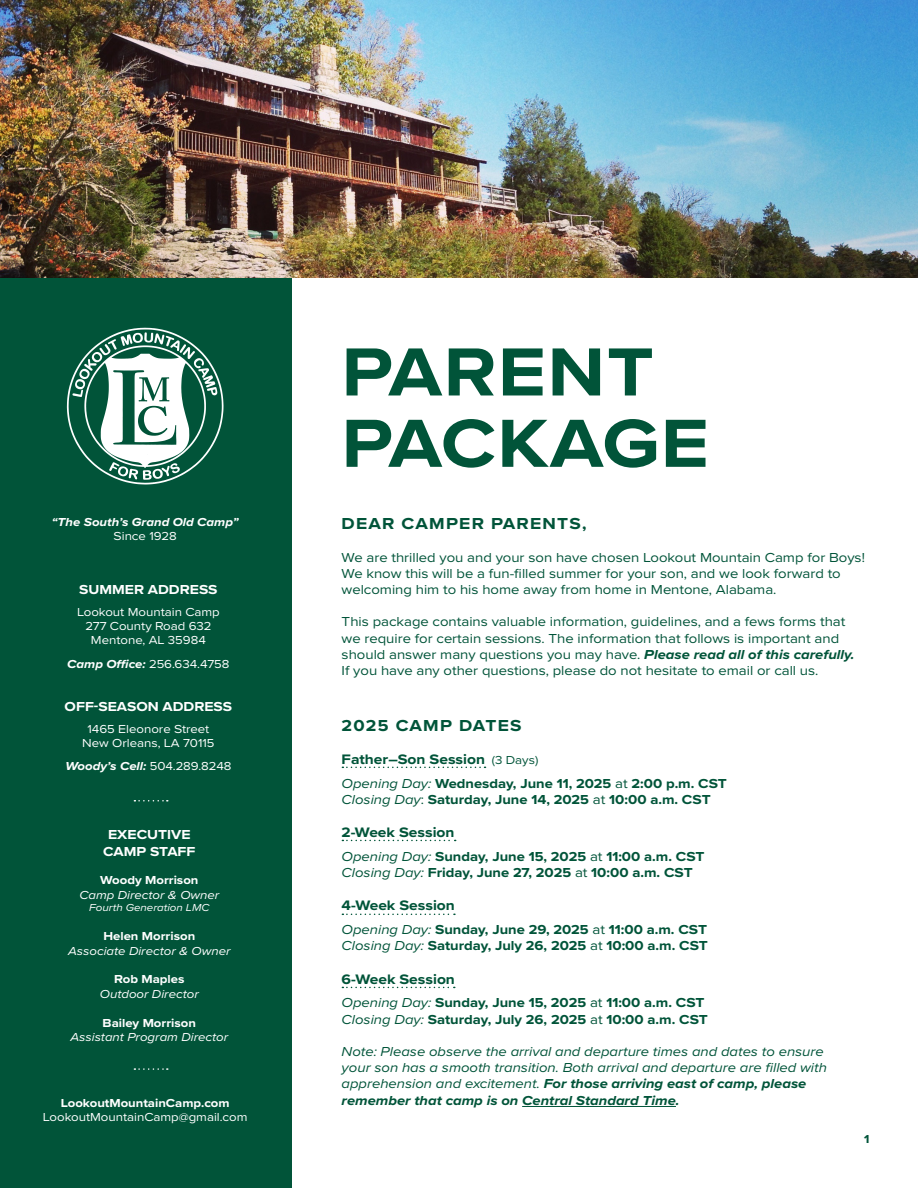
<style>
.page{position:relative;width:918px;height:1188px;background:#fff}
.page>*{position:absolute;margin:0;border:0;box-sizing:border-box;transform-origin:0 0}
.t1{font:700 70.5px/71.4px "Proxima Nova Wide";letter-spacing:.025em;color:#015439}
.t2{font:700 16.5px "Proxima Nova Wide";letter-spacing:.075em;color:#015439}
.t3{font:700 14.25px "Proxima Nova Wide";color:#015439}
.t4{font:13.5px/16.2px "Proxima Nova Wide";color:#015439}
.t5{font:700 13.5px/16.2px "Proxima Nova Wide";color:#015439}
.t6{font:italic 13.5px/16.2px "Proxima Nova Wide";color:#015439}
.t7{font:700 13.5px/16.2px "Proxima Nova Wide";color:#fff;text-align:center}
.t8{font:12px/14.4px "Proxima Nova Wide";color:#fff;text-align:center}
.t9{font:italic 12px "Proxima Nova Wide";color:#fff}
.t10{font:700 12px "Proxima Nova Wide";color:#fff}
.t11{font:italic 700 12px "Proxima Nova Wide";color:#fff}
.t12{font:700 12px "Proxima Nova Wide";color:#015439}
.t13{font:italic 10.5px "Proxima Nova Wide";color:#fff}
.s1{font-weight:700;font-style:italic}
.s2{font-weight:400;font-style:normal}
.s3{font-weight:400;font-size:12px}
.s4{font-weight:400;font-style:italic}
.s5{font-weight:400}
.s6{font-weight:700}
</style>
<div class="page">
<div style="left:0;top:278px;width:291px;height:910px;background:#015439"></div>
<svg style="left:67px;top:328px;width:157px;height:157px"></svg>
<hr style="left:522px;top:1106px;width:154px;height:1px;background:#015439">
<svg style="left:342px;top:767px;width:144px;height:1px"></svg>
<svg style="left:342px;top:840px;width:114px;height:1px"></svg>
<svg style="left:342px;top:914px;width:113px;height:1px"></svg>
<svg style="left:342px;top:987px;width:113px;height:1px"></svg>
<svg style="left:134px;top:800px;width:34px;height:2px"></svg>
<svg style="left:134px;top:1068px;width:34px;height:2px"></svg>
<img style="left:0;top:0;width:918px;height:278px">
<p class="t11" style="left:52px;top:513px;width:188px">“The South’s Grand Old Camp”</p>
<p class="t8" style="left:114px;top:528px;width:65px">Since 1928</p>
<p class="t7" style="left:79px;top:581px;width:140px">SUMMER ADDRESS</p>
<p class="t8" style="left:77px;top:604px;width:144px">Lookout Mountain Camp<br>277 County Road 632<br>Mentone, AL 35984</p>
<p class="t8" style="left:67px;top:656px;width:164px"><span class="s1">Camp Office:</span> 256.634.4758</p>
<p class="t7" style="left:65px;top:698px;width:169px">OFF-SEASON ADDRESS</p>
<p class="t8" style="left:82px;top:721px;width:134px">1465 Eleonore Street<br>New Orleans, LA 70115</p>
<p class="t11" style="left:65px;top:757px;width:168px">Woody’s Cell: <span class="s2">504.289.8248</span></p>
<p class="t7" style="left:103px;top:827px;width:94px">EXECUTIVE<br>CAMP STAFF</p>
<p class="t10" style="left:100px;top:871px;width:100px">Woody Morrison</p>
<p class="t9" style="left:79px;top:886px;width:141px">Camp Director &amp; Owner</p>
<p class="t13" style="left:89px;top:900px;width:122px">Fourth Generation LMC</p>
<p class="t10" style="left:103px;top:927px;width:93px">Helen Morrison</p>
<p class="t9" style="left:68px;top:942px;width:164px">Associate Director &amp; Owner</p>
<p class="t10" style="left:114px;top:970px;width:72px">Rob Maples</p>
<p class="t9" style="left:100px;top:985px;width:100px">Outdoor Director</p>
<p class="t10" style="left:103px;top:1014px;width:95px">Bailey Morrison</p>
<p class="t9" style="left:70px;top:1028px;width:159px">Assistant Program Director</p>
<p class="t10" style="left:61px;top:1094px;width:170px">LookoutMountainCamp.com</p>
<p class="t8" style="left:43px;top:1109px;width:206px">LookoutMountainCamp@gmail.com</p>
<h1 class="t1" style="left:342px;top:335px;width:369px">PARENT<br>PACKAGE</h1>
<p class="t2" style="left:342px;top:511px;width:246px">DEAR CAMPER PARENTS,</p>
<p class="t4" style="left:342px;top:548px;width:525px">We are thrilled you and your son have chosen Lookout Mountain Camp for Boys!<br>We know this will be a fun-filled summer for your son, and we look forward to welcoming him to his home away from home in Mentone, Alabama.</p>
<p class="t4" style="left:342px;top:613px;width:514px">This package contains valuable information, guidelines, and a fews forms that we require for certain sessions. The information that follows is important and should answer many questions you may have. <span class="s1">Please read all of this carefully.<br></span>If you have any other questions, please do not hesitate to email or call us.</p>
<p class="t2" style="left:342px;top:713px;width:181px">2025 CAMP DATES</p>
<p class="t3" style="left:342px;top:749px;width:198px">Father–Son Session <span class="s3">(3 Days)</span></p>
<p class="t5" style="left:342px;top:775px;width:387px"><span class="s4">Opening Day:</span> Wednesday, June 11, 2025 <span class="s5">at</span> 2:00 p.m. CST<br><span class="s4">Closing Day</span><span class="s5">:</span> Saturday, June 14, 2025 <span class="s5">at</span> 10:00 a.m. CST</p>
<p class="t3" style="left:342px;top:822px;width:114px">2-Week Session</p>
<p class="t5" style="left:342px;top:848px;width:364px"><span class="s4">Opening Day:</span> Sunday, June 15, 2025 <span class="s5">at</span> 11:00 a.m. CST<br><span class="s4">Closing Day:</span> Friday, June 27, 2025 <span class="s5">at</span> 10:00 a.m. CST</p>
<p class="t3" style="left:342px;top:895px;width:115px">4-Week Session</p>
<p class="t5" style="left:342px;top:921px;width:368px"><span class="s4">Opening Day:</span> Sunday, June 29, 2025 <span class="s5">at</span> 11:00 a.m. CST<br><span class="s4">Closing Day:</span> Saturday, July 26, 2025 <span class="s5">at</span> 10:00 a.m. CST</p>
<p class="t3" style="left:342px;top:968px;width:115px">6-Week Session</p>
<p class="t5" style="left:342px;top:994px;width:368px"><span class="s4">Opening Day:</span> Sunday, June 15, 2025 <span class="s5">at</span> 11:00 a.m. CST<br><span class="s4">Closing Day:</span> Saturday, July 26, 2025 <span class="s5">at</span> 10:00 a.m. CST</p>
<p class="t6" style="left:342px;top:1043px;width:487px">Note: Please observe the arrival and departure times and dates to ensure your son has a smooth transition. Both arrival and departure are filled with apprehension and excitement. <span class="s6">For those arriving east of camp, please remember that camp is on Central Standard Time.</span></p>
<p class="t12" style="left:864px;top:1131px;width:7px">1</p>
</div>
